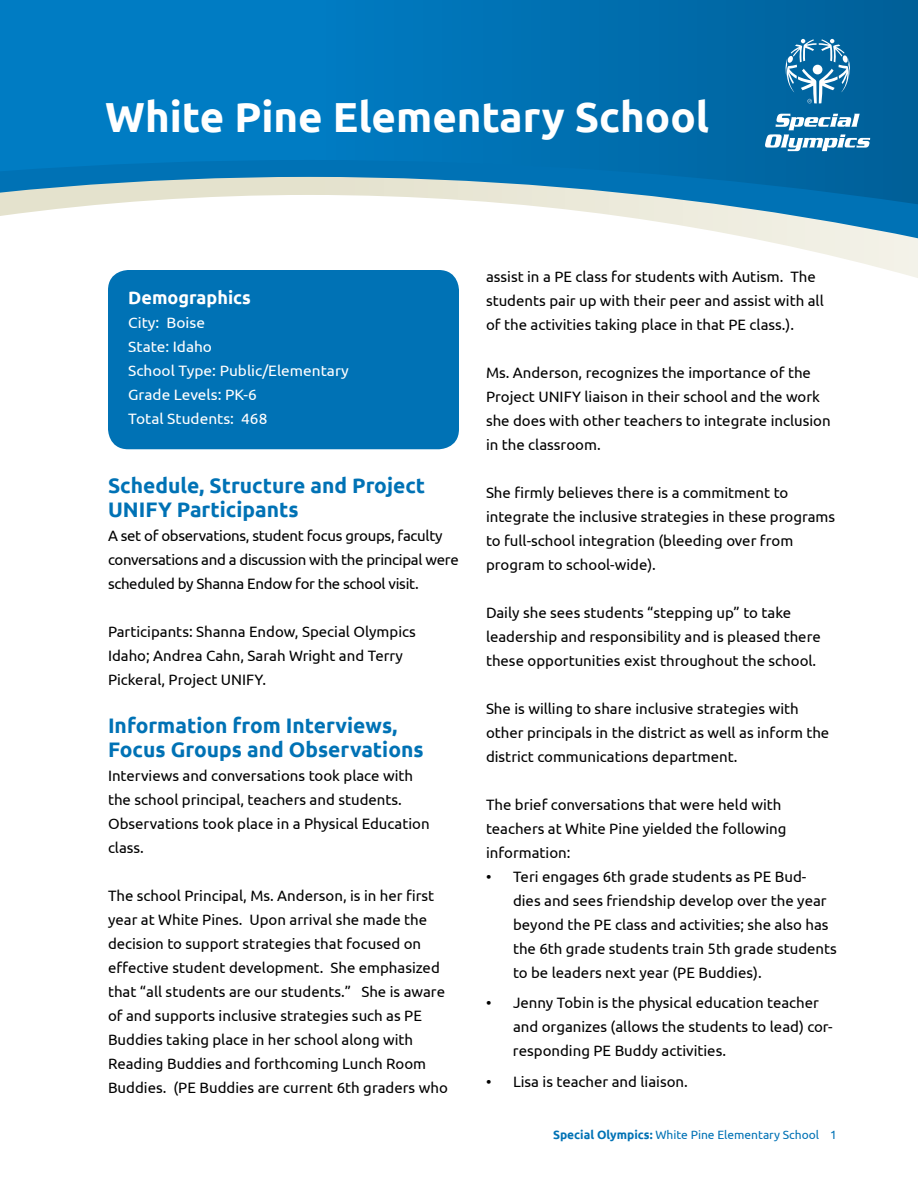
<style>
.page{position:relative;width:918px;height:1188px;background:#fff}
.page>*{position:absolute;margin:0;border:0;box-sizing:border-box;transform-origin:0 0}
.t1{font:700 42px "Ubuntu";color:#fff}
.t2{font:700 21px/24px "Ubuntu";color:#0072b5}
.t3{font:700 18px "Ubuntu";color:#fff}
.t4{font:15px/24px "Ubuntu";color:#000}
.t5{font:15px/24px "Ubuntu";letter-spacing:-.02em;color:#000}
.t6{font:15px/24px "Ubuntu";color:#fff}
.t7{font:12px "Ubuntu";color:#0072b5}
.s1{font-weight:700}
</style>
<div class="page">
<svg style="left:0;top:204px;width:918px;height:82px"></svg>
<svg style="left:0;top:0;width:918px;height:204px;background:#127bb7"></svg>
<div style="left:108px;top:270px;width:351px;height:179px;background:#0072b5;border-radius:20px"></div>
<svg style="left:765px;top:114px;width:105px;height:37px"></svg>
<svg style="left:785px;top:39px;width:66px;height:64px;background:#3e89b6"></svg>
<h1 class="t1" style="left:105px;top:92px;width:605px">White Pine Elementary School</h1>
<p class="t3" style="left:128px;top:287px;width:124px">Demographics</p>
<p class="t6" style="left:128px;top:310px;width:222px">City: Boise<br>State: Idaho<br>School Type: Public/Elementary<br>Grade Levels: PK-6<br>Total Students: 468</p>
<h2 class="t2" style="left:108px;top:473px;width:319px">Schedule, Structure and Project<br>UNIFY Participants</h2>
<p class="t5" style="left:108px;top:523px;width:352px">A set of observations, student focus groups, faculty conversations and a discussion with the principal were scheduled by Shanna Endow for the school visit.</p>
<p class="t4" style="left:108px;top:619px;width:309px">Participants: Shanna Endow, Special Olympics<br>Idaho; Andrea Cahn, Sarah Wright and Terry<br>Pickeral, Project UNIFY.</p>
<h2 class="t2" style="left:108px;top:713px;width:317px">Information from Interviews,<br>Focus Groups and Observations</h2>
<p class="t4" style="left:108px;top:763px;width:323px">Interviews and conversations took place with the school principal, teachers and students.<br>Observations took place in a Physical Education class.</p>
<p class="t4" style="left:108px;top:883px;width:341px">The school Principal, Ms. Anderson, is in her first year at White Pines. Upon arrival she made the decision to support strategies that focused on effective student development. She emphasized that “all students are our students.” She is aware of and supports inclusive strategies such as PE Buddies taking place in her school along with Reading Buddies and forthcoming Lunch Room Buddies. (PE Buddies are current 6th graders who</p>
<p class="t4" style="left:486px;top:264px;width:339px">assist in a PE class for students with Autism. The students pair up with their peer and assist with all of the activities taking place in that PE class.).</p>
<p class="t4" style="left:486px;top:360px;width:346px">Ms. Anderson, recognizes the importance of the Project UNIFY liaison in their school and the work she does with other teachers to integrate inclusion in the classroom.</p>
<p class="t4" style="left:486px;top:480px;width:351px">She firmly believes there is a commitment to integrate the inclusive strategies in these programs to full-school integration (bleeding over from program to school-wide).</p>
<p class="t4" style="left:486px;top:600px;width:336px">Daily she sees students “stepping up” to take leadership and responsibility and is pleased there these opportunities exist throughout the school.</p>
<p class="t4" style="left:486px;top:696px;width:345px">She is willing to share inclusive strategies with other principals in the district as well as inform the district communications department.</p>
<p class="t4" style="left:486px;top:792px;width:302px">The brief conversations that were held with teachers at White Pine yielded the following information:</p>
<p class="t4" style="left:513px;top:864px;width:325px;text-indent:-27px">• Teri engages 6th grade students as PE Bud&shy;dies and sees friendship develop over the year beyond the PE class and activities; she also has the 6th grade students train 5th grade students to be leaders next year (PE Buddies).</p>
<p class="t4" style="left:513px;top:991px;width:321px;text-indent:-27px">• Jenny Tobin is the physical education teacher and organizes (allows the students to lead) cor&shy;responding PE Buddy activities.</p>
<p class="t4" style="left:486px;top:1069px;width:203px">• Lisa is teacher and liaison.</p>
<p class="t7" style="left:553px;top:1127px;width:285px"><span class="s1">Special Olympics:</span> White Pine Elementary School 1</p>
</div>
